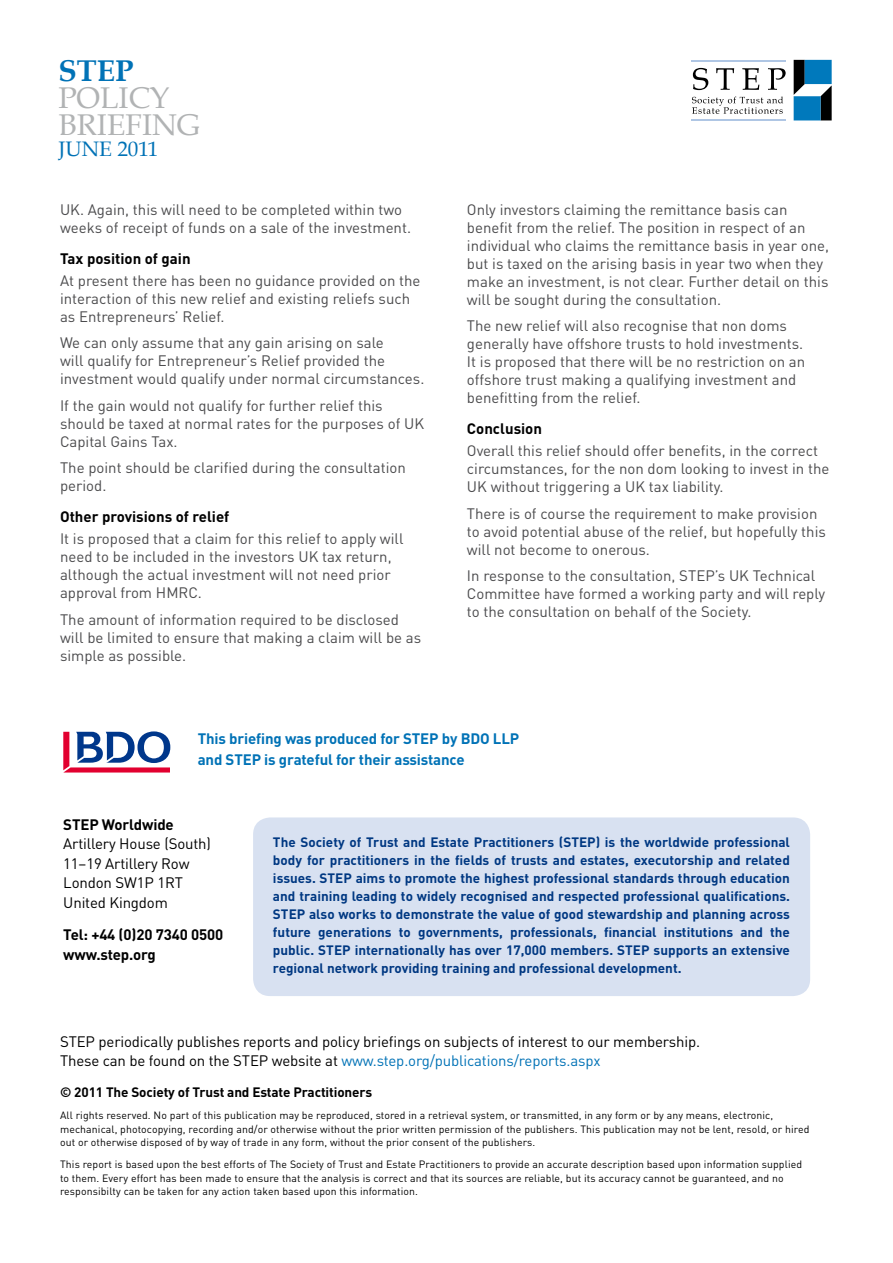
<style>
.page{position:relative;width:893px;height:1263px;background:#fff}
.page>*{position:absolute;margin:0;border:0;box-sizing:border-box;transform-origin:0 0}
.t1{font:30px/27px "Book Antiqua";color:#b1b3b4}
.t2{font:700 30px "Book Antiqua";color:#0072b6}
.t3{font:21px "Book Antiqua";color:#0072b6}
.t4{font:15px/18px "DIN";color:#4b4b4d}
.t5{font:15px/19.5px "DIN";letter-spacing:-.01em;color:#000}
.t6{font:700 15px/19.5px "DIN";color:#000}
.t7{font:700 15px/21.6px "DIN";letter-spacing:-.01em;color:#0072b6}
.t8{font:700 13.5px/18px "DIN";color:#003882;text-align:justify}
.t9{font:700 13.5px "DIN";letter-spacing:-.01em;color:#000}
.t10{font:10.5px/13.5px "DIN";letter-spacing:.01em;color:#000}
.s1{color:#0072b6}
</style>
<div class="page">
<svg style="left:693px;top:68px;width:15px;height:22px"></svg>
<svg style="left:716px;top:68px;width:18px;height:22px"></svg>
<svg style="left:742px;top:68px;width:17px;height:22px"></svg>
<svg style="left:768px;top:68px;width:18px;height:22px"></svg>
<hr style="left:691px;top:119px;width:95px;height:1px;background:#afc6e4">
<hr style="left:691px;top:60px;width:95px;height:1px;background:#afc6e4">
<svg style="left:692px;top:97px;width:91px;height:17px"></svg>
<svg style="left:794px;top:60px;width:11px;height:35px"></svg>
<div style="left:805px;top:60px;width:27px;height:24px;background:#0079bc"></div>
<svg style="left:821px;top:85px;width:11px;height:35px"></svg>
<div style="left:794px;top:96px;width:27px;height:24px;background:#0079bc"></div>
<div style="left:253px;top:817px;width:557px;height:179px;background:#d8e1f1;border-radius:17px"></div>
<svg style="left:63px;top:731px;width:107px;height:41px"></svg>
<h1 class="t2" style="left:59px;top:53px;width:77px">STEP</h1>
<h1 class="t1" style="left:59px;top:84px;width:143px">POLICY<br>BRIEFING</h1>
<h2 class="t3" style="left:59px;top:136px;width:101px">JUNE 2011</h2>
<p class="t4" style="left:60px;top:200px;width:353px">UK. Again, this will need to be completed within two weeks of receipt of funds on a sale of the investment.</p>
<p class="t6" style="left:60px;top:248px;width:132px">Tax position of gain</p>
<p class="t4" style="left:60px;top:271px;width:362px">At present there has been no guidance provided on the interaction of this new relief and existing reliefs such as Entrepreneurs’ Relief.</p>
<p class="t4" style="left:60px;top:334px;width:366px">We can only assume that any gain arising on sale<br>will qualify for Entrepreneur’s Relief provided the investment would qualify under normal circumstances.</p>
<p class="t4" style="left:60px;top:396px;width:366px">If the gain would not qualify for further relief this should be taxed at normal rates for the purposes of UK<br>Capital Gains Tax.</p>
<p class="t4" style="left:60px;top:459px;width:347px">The point should be clarified during the consultation period.</p>
<p class="t6" style="left:60px;top:506px;width:171px">Other provisions of relief</p>
<p class="t4" style="left:60px;top:530px;width:345px">It is proposed that a claim for this relief to apply will need to be included in the investors UK tax return, although the actual investment will not need prior approval from HMRC.</p>
<p class="t4" style="left:60px;top:610px;width:363px">The amount of information required to be disclosed will be limited to ensure that making a claim will be as simple as possible.</p>
<p class="t4" style="left:467px;top:200px;width:364px">Only investors claiming the remittance basis can benefit from the relief. The position in respect of an individual who claims the remittance basis in year one, but is taxed on the arising basis in year two when they make an investment, is not clear. Further detail on this will be sought during the consultation.</p>
<p class="t4" style="left:467px;top:317px;width:340px">The new relief will also recognise that non doms generally have offshore trusts to hold investments.<br>It is proposed that there will be no restriction on an offshore trust making a qualifying investment and benefitting from the relief.</p>
<p class="t6" style="left:467px;top:418px;width:77px">Conclusion</p>
<p class="t4" style="left:467px;top:442px;width:364px">Overall this relief should offer benefits, in the correct circumstances, for the non dom looking to invest in the<br>UK without triggering a UK tax liability.</p>
<p class="t4" style="left:467px;top:504px;width:360px">There is of course the requirement to make provision to avoid potential abuse of the relief, but hopefully this will not become to onerous.</p>
<p class="t4" style="left:467px;top:567px;width:360px">In response to the consultation, STEP’s UK Technical<br>Committee have formed a working party and will reply to the consultation on behalf of the Society.</p>
<p class="t7" style="left:198px;top:727px;width:323px">This briefing was produced for STEP by BDO LLP and STEP is grateful for their assistance</p>
<p class="t6" style="left:63px;top:814px;width:112px">STEP Worldwide</p>
<p class="t5" style="left:63px;top:834px;width:149px">Artillery House (South)<br>11–19 Artillery Row<br>London SW1P 1RT<br>United Kingdom</p>
<p class="t6" style="left:63px;top:924px;width:161px">Tel: +44 (0)20 7340 0500 www.step.org</p>
<p class="t8" style="left:273px;top:832px;width:518px">The Society of Trust and Estate Practitioners (STEP) is the worldwide professional body for practitioners in the fields of trusts and estates, executorship and related issues. STEP aims to promote the highest professional standards through education and training leading to widely recognised and respected professional qualifications.<br>STEP also works to demonstrate the value of good stewardship and planning across future generations to governments, professionals, financial institutions and the public. STEP internationally has over 17,000 members. STEP supports an extensive regional network providing training and professional development.</p>
<p class="t5" style="left:60px;top:1031px;width:642px">STEP periodically publishes reports and policy briefings on subjects of interest to our membership.<br>These can be found on the STEP website at <span class="s1">www.step.org/publications/reports.aspx</span></p>
<p class="t9" style="left:60px;top:1084px;width:314px">© 2011 The Society of Trust and Estate Practitioners</p>
<p class="t10" style="left:60px;top:1109px;width:751px">All rights reserved. No part of this publication may be reproduced, stored in a retrieval system, or transmitted, in any form or by any means, electronic, mechanical, photocopying, recording and/or otherwise without the prior written permission of the publishers. This publication may not be lent, resold, or hired out or otherwise disposed of by way of trade in any form, without the prior consent of the publishers.</p>
<p class="t10" style="left:60px;top:1158px;width:744px">This report is based upon the best efforts of The Society of Trust and Estate Practitioners to provide an accurate description based upon information supplied to them. Every effort has been made to ensure that the analysis is correct and that its sources are reliable, but its accuracy cannot be guaranteed, and no responsibilty can be taken for any action taken based upon this information.</p>
</div>
